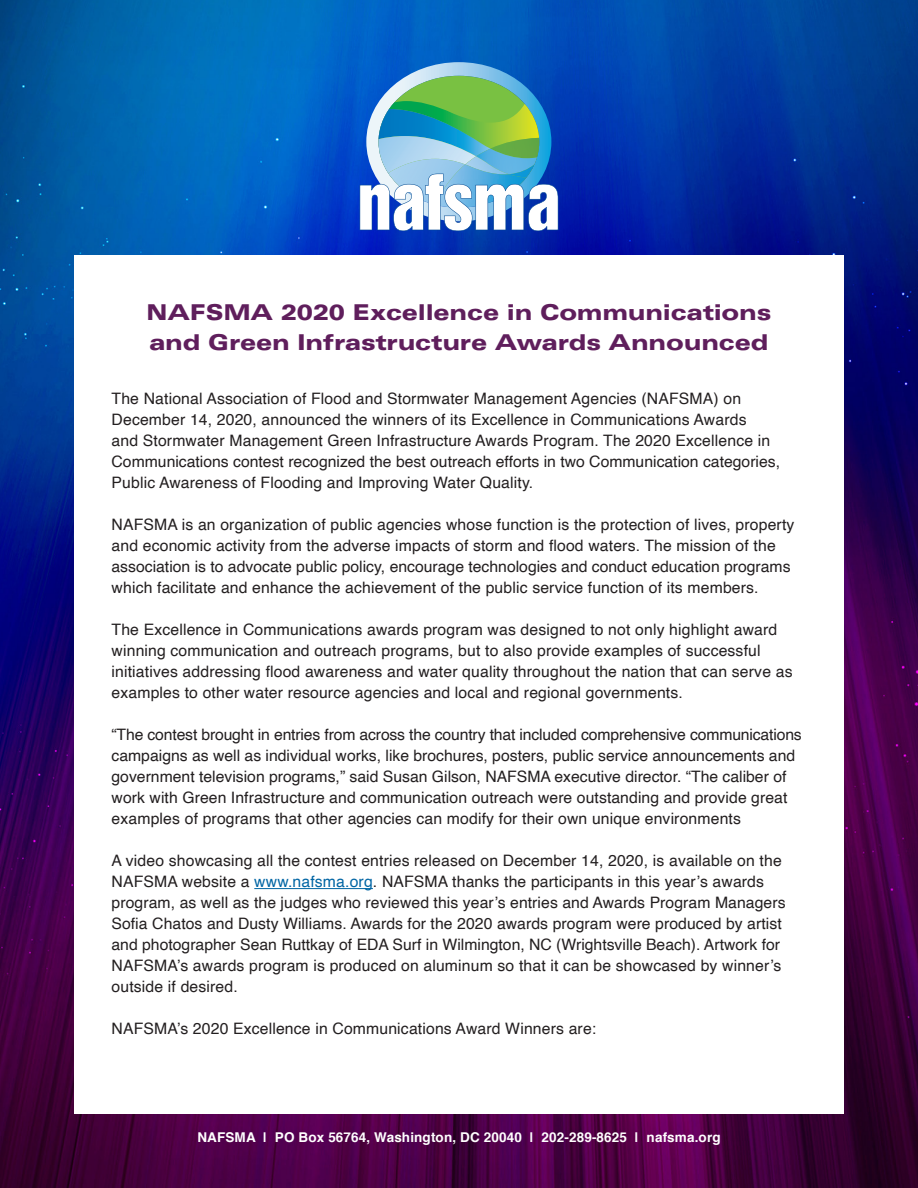
<style>
.page{position:relative;width:918px;height:1188px;background:#fff}
.page>*{position:absolute;margin:0;border:0;box-sizing:border-box;transform-origin:0 0}
.Bullet_no_space{font:900 expanded 21.9px/30px "Univers";letter-spacing:-.01em;color:#5f1e5c}
.t1{font:15.75px/21px "Helvetica";letter-spacing:.01em;color:#231f20}
.t2{font:700 13.5px "Helvetica";letter-spacing:.01em;color:#fff}
.s1{color:#0065a4}
</style>
<div class="page">
<img style="left:0;top:0;width:918px;height:1188px">
<div style="left:74px;top:255px;width:770px;height:859px;background:#fff"></div>
<svg style="left:360px;top:62px;width:198px;height:169px"></svg>
<hr style="left:254px;top:888px;width:119px;height:1px;background:#0065a4">
<p class="Bullet_no_space" style="left:147px;top:297px;width:626px">NAFSMA 2020 Excellence in Communications and Green Infrastructure Awards Announced</p>
<p class="t1" style="left:112px;top:389px;width:670px">The National Association of Flood and Stormwater Management Agencies (NAFSMA) on December 14, 2020, announced the winners of its Excellence in Communications Awards<br>and Stormwater Management Green Infrastructure Awards Program. The 2020 Excellence in Communications contest recognized the best outreach efforts in two Communication categories, Public Awareness of Flooding and Improving Water Quality.</p>
<p class="t1" style="left:112px;top:515px;width:684px">NAFSMA is an organization of public agencies whose function is the protection of lives, property and economic activity from the adverse impacts of storm and flood waters. The mission of the association is to advocate public policy, encourage technologies and conduct education programs which facilitate and enhance the achievement of the public service function of its members.</p>
<p class="t1" style="left:112px;top:620px;width:683px">The Excellence in Communications awards program was designed to not only highlight award winning communication and outreach programs, but to also provide examples of successful initiatives addressing flood awareness and water quality throughout the nation that can serve as examples to other water resource agencies and local and regional governments.</p>
<p class="t1" style="left:112px;top:725px;width:692px">“The contest brought in entries from across the country that included comprehensive communications campaigns as well as individual works, like brochures, posters, public service announcements and government television programs,” said Susan Gilson, NAFSMA executive director. “The caliber of work with Green Infrastructure and communication outreach were outstanding and provide great examples of programs that other agencies can modify for their own unique environments</p>
<p class="t1" style="left:112px;top:851px;width:676px">A video showcasing all the contest entries released on December 14, 2020, is available on the NAFSMA website a <span class="s1">www.nafsma.org</span>. NAFSMA thanks the participants in this year’s awards program, as well as the judges who reviewed this year’s entries and Awards Program Managers Sofia Chatos and Dusty Williams. Awards for the 2020 awards program were produced by artist and photographer Sean Ruttkay of EDA Surf in Wilmington, NC (Wrightsville Beach). Artwork for NAFSMA’s awards program is produced on aluminum so that it can be showcased by winner’s outside if desired.</p>
<p class="t1" style="left:112px;top:1019px;width:486px">NAFSMA’s 2020 Excellence in Communications Award Winners are:</p>
<p class="t2" style="left:197px;top:1126px;width:525px">NAFSMA | PO Box 56764, Washington, DC 20040 | 202-289-8625 | nafsma.org</p>
</div>
